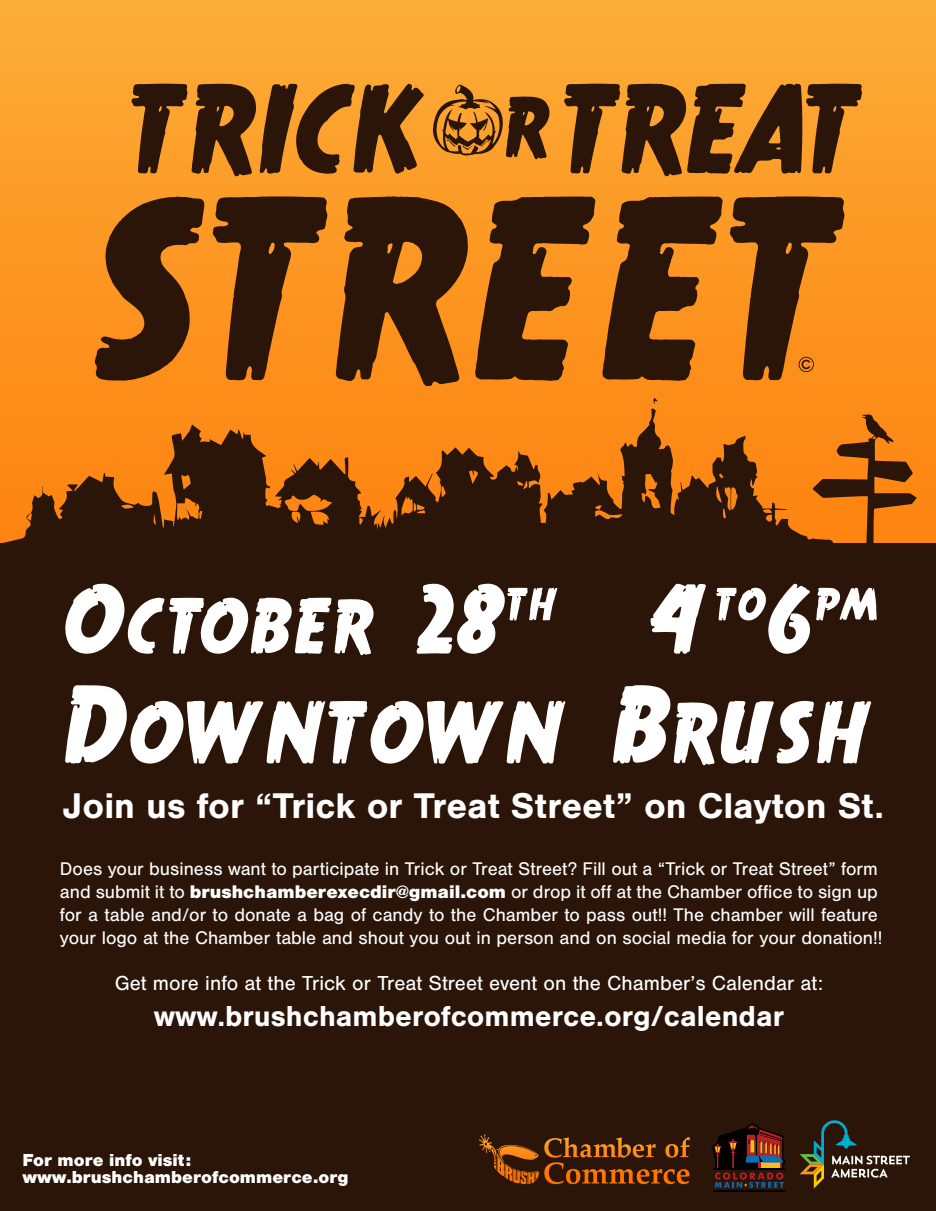
<style>
.page{position:relative;width:936px;height:1211px;background:#fff}
.page>*{position:absolute;margin:0;border:0;box-sizing:border-box;transform-origin:0 0}
.t1{font:111.9px "True Crimes";color:#fff}
.t2{font:100px "True Crimes";color:#fff}
.t3{font:700 37px "Nimbus San";color:#fff}
.t4{font:700 30px "Nimbus San";color:#fff}
.t5{font:21px "Nimbus San";color:#fff}
.t6{font:19px/22.8px "Nimbus San";color:#fff}
.t7{font:900 18px "Nimbus San";color:#fff}
.s1{font-weight:900}
</style>
<div class="page">
<svg style="left:0;top:0;width:936px;height:543px;background:#fb9f2a"></svg>
<div style="left:0;top:543px;width:936px;height:668px;background:#2b1509"></div>
<svg style="left:800px;top:1120px;width:110px;height:68px"></svg>
<svg style="left:479px;top:1134px;width:211px;height:26px"></svg>
<hr style="left:713px;top:1190px;width:72px;height:2px;background:#000">
<svg style="left:712px;top:1122px;width:73px;height:66px"></svg>
<svg style="left:834px;top:414px;width:83px;height:129px;background:#bf6510"></svg>
<svg style="left:132px;top:84px;width:292px;height:92px;background:#865218"></svg>
<svg style="left:432px;top:85px;width:117px;height:74px;background:#a7691f"></svg>
<svg style="left:564px;top:84px;width:298px;height:92px;background:#804e17"></svg>
<svg style="left:95px;top:197px;width:109px;height:184px;background:#814912"></svg>
<svg style="left:213px;top:196px;width:115px;height:184px;background:#8f5113"></svg>
<svg style="left:336px;top:196px;width:132px;height:190px;background:#6c3c10"></svg>
<svg style="left:475px;top:196px;width:120px;height:185px;background:#7e4712"></svg>
<svg style="left:602px;top:196px;width:121px;height:185px;background:#7f4812"></svg>
<svg style="left:730px;top:196px;width:115px;height:184px;background:#8e5113"></svg>
<svg style="left:0;top:408px;width:834px;height:135px;background:#a15610"></svg>
<svg style="left:653px;top:398px;width:5px;height:7px"></svg>
<h2 class="t2" style="left:63px;top:561px;width:816px">October 28<sup>th</sup> 4<sup>to</sup>6<sup>pm</sup></h2>
<h1 class="t1" style="left:63px;top:659px;width:811px">Downtown Brush</h1>
<h3 class="t3" style="left:63px;top:785px;width:822px">Join us for “Trick or Treat Street” on Clayton St.</h3>
<p class="t6" style="left:60px;top:858px;width:824px">Does your business want to participate in Trick or Treat Street? Fill out a “Trick or Treat Street” form and submit it to <span class="s1">brushchamberexecdir@gmail.com</span> or drop it off at the Chamber office to sign up for a table and/or to donate a bag of candy to the Chamber to pass out!! The chamber will feature your logo at the Chamber table and shout you out in person and on social media for your donation!!</p>
<p class="t5" style="left:115px;top:972px;width:710px">Get more info at the Trick or Treat Street event on the Chamber’s Calendar at:</p>
<h3 class="t4" style="left:154px;top:999px;width:632px">www.brushchamberofcommerce.org/calendar</h3>
<p class="t7" style="left:22px;top:1149px;width:170px">For more info visit:</p>
<p class="t7" style="left:22px;top:1167px;width:328px">www.brushchamberofcommerce.org</p>
</div>
